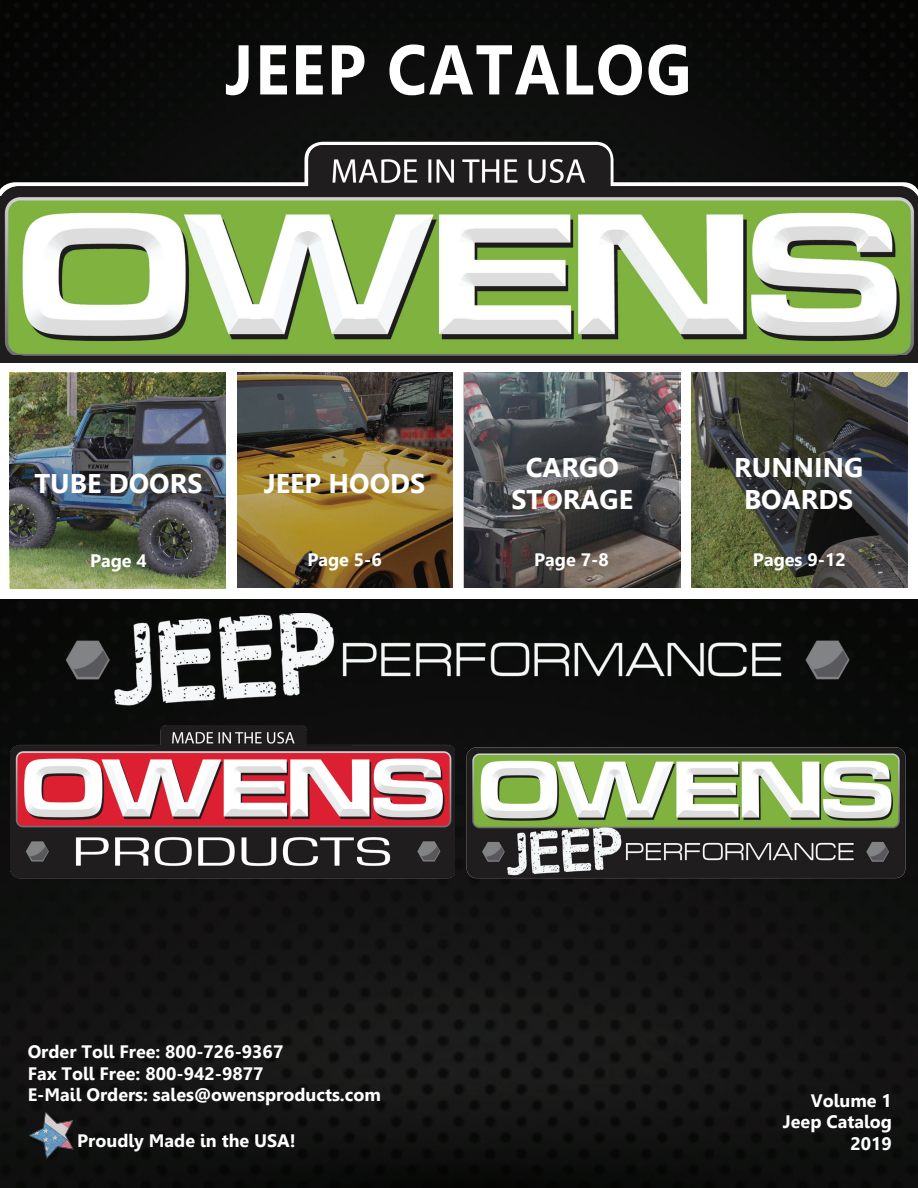
<style>
.page{position:relative;width:918px;height:1188px;background:#fff}
.page>*{position:absolute;margin:0;border:0;box-sizing:border-box;transform-origin:0 0}
.t1{font:700 70.2px "Leelawadee";letter-spacing:.03em;color:#fff;scale:.91 1}
.t2{font:700 27px/32.4px "Leelawadee";color:#fff;text-align:center}
.t3{font:700 18px/21.6px "Leelawadee";color:#fff;text-align:right}
</style>
<div class="page">
<div style="left:0;top:0;width:918px;height:145px;background:#0a0b0a"></div>
<img style="left:0;top:599px;width:918px;height:589px">
<img style="left:34px;top:614px;width:849px;height:96px">
<img style="left:10px;top:726px;width:445px;height:155px">
<img style="left:466px;top:747px;width:440px;height:140px">
<div style="left:304px;top:142px;width:310px;height:138px;background:#fff;border-radius:18px"></div>
<img style="left:0;top:145px;width:918px;height:218px">
<img style="left:28px;top:1108px;width:51px;height:55px">
<svg style="left:237px;top:372px;width:216px;height:216px;background:#735f33"></svg>
<svg style="left:464px;top:372px;width:216px;height:216px;background:#535153"></svg>
<img style="left:10px;top:373px;width:216px;height:216px">
<svg style="left:692px;top:372px;width:216px;height:216px;background:#43463b"></svg>
<img style="left:0;top:196px;width:918px;height:159px">
<h1 class="t1" style="left:225px;top:29px;width:514px">JEEP CATALOG</h1>
<h2 class="t2" style="left:34px;top:468px;width:170px">TUBE DOORS</h2>
<p class="t3" style="left:90px;top:550px;width:58px">Page 4</p>
<h2 class="t2" style="left:264px;top:467px;width:163px">JEEP HOODS</h2>
<p class="t3" style="left:307px;top:549px;width:76px">Page 5-6</p>
<h2 class="t2" style="left:511px;top:451px;width:123px">CARGO<br>STORAGE</h2>
<p class="t3" style="left:534px;top:549px;width:76px">Page 7-8</p>
<h2 class="t2" style="left:734px;top:451px;width:130px">RUNNING<br>BOARDS</h2>
<p class="t3" style="left:753px;top:549px;width:94px">Pages 9-12</p>
<p class="t3" style="left:28px;top:1041px;width:355px;text-align:left">Order Toll Free: 800-726-9367<br>Fax Toll Free: 800-942-9877<br>E-Mail Orders: sales@owensproducts.com</p>
<p class="t3" style="left:77px;top:1130px;width:220px">Proudly Made in the USA!</p>
<p class="t3" style="left:783px;top:1090px;width:111px">Volume 1<br>Jeep Catalog<br>2019</p>
</div>
